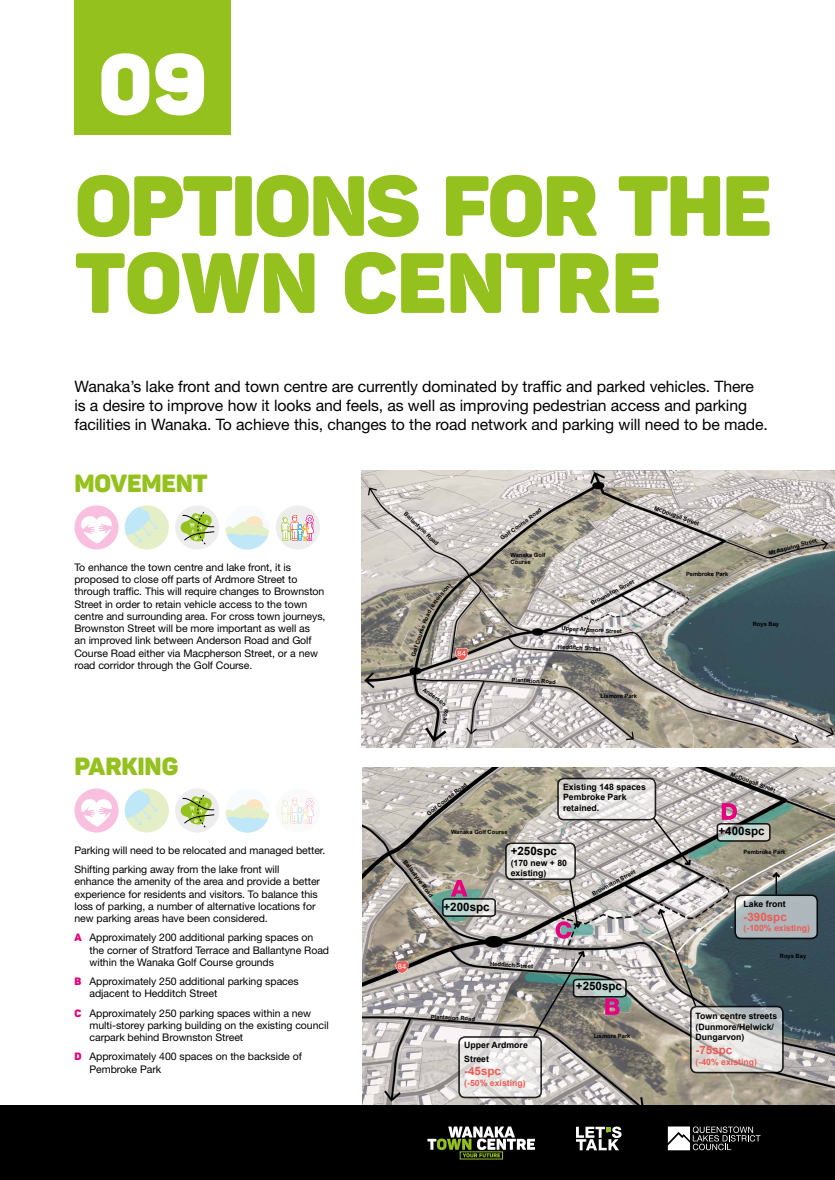
<style>
.page{position:relative;width:835px;height:1180px;background:#fff}
.page>*{position:absolute;margin:0;border:0;box-sizing:border-box;transform-origin:0 0}
.t1{font:84px/77px "Panton Black Caps";letter-spacing:-.025em;color:#95c11f}
.t2{font:84px "Panton Black Caps";color:#fff}
.t3{font:24.5px "Panton Black Caps";letter-spacing:-.005em;color:#95c11f}
.t4{font:15.75px/19.2px "Helvetica Neue LT Std";letter-spacing:-.005em;color:#000}
.t5{font:700 11.62px "Arial";color:#000}
.t6{font:700 11.62px "Arial";color:#eb5c54}
.t7{font:10.5px/12.2px "Helvetica Neue LT Std";letter-spacing:-.005em;color:#000}
.t8{font:700 8.71px/10.4px "Arial";color:#000}
.t9{font:700 8.71px "Arial";color:#eb5c54}
.t10{font:7.98px "Myriad Pro";color:#fff}
.t11{font:700 5.81px/7px "Arial";color:#000}
.s1{font-family:"Panton Black Caps";color:#e6007d}
</style>
<div class="page">
<img style="left:361px;top:470px;width:473px;height:277px">
<svg style="left:453px;top:648px;width:16px;height:13px"></svg>
<img style="left:362px;top:767px;width:472px;height:338px">
<div style="left:735px;top:895px;width:82px;height:43px;background:#afb7bc;border-radius:6px"></div>
<svg style="left:459px;top:1037px;width:82px;height:60px;fill:#eae9e7"></svg>
<svg style="left:690px;top:1006px;width:92px;height:66px;background:#d7d7d6"></svg>
<svg style="left:558px;top:778px;width:97px;height:41px;fill:#e8e6e5"></svg>
<svg style="left:394px;top:961px;width:16px;height:12px"></svg>
<svg style="left:655px;top:907px;width:42px;height:101px;background:#ada9a4"></svg>
<svg style="left:651px;top:816px;width:41px;height:51px;background:#aca8a6"></svg>
<svg style="left:770px;top:870px;width:12px;height:24px"></svg>
<div style="left:734px;top:894px;width:83px;height:45px;border:1px solid #000;border-radius:6px"></div>
<div style="left:458px;top:1036px;width:84px;height:62px;border:1px solid #000;border-radius:6px"></div>
<div style="left:690px;top:1006px;width:93px;height:67px;border:1px solid #000;border-radius:6px"></div>
<div style="left:557px;top:778px;width:99px;height:42px;border:1px solid #000;border-radius:6px"></div>
<svg style="left:504px;top:842px;width:79px;height:96px;background:#beb7b6"></svg>
<svg style="left:531px;top:949px;width:96px;height:89px;background:#908e8b"></svg>
<svg style="left:716px;top:803px;width:54px;height:39px;background:#a5989e"></svg>
<svg style="left:441px;top:880px;width:55px;height:37px;background:#a5a2a3"></svg>
<div style="left:74px;top:0;width:157px;height:134px;background:#95c11f"></div>
<div style="left:125px;top:505px;width:44px;height:44px;background:#e4efc7;border-radius:50%"></div>
<svg style="left:125px;top:507px;width:33px;height:35px"></svg>
<div style="left:125px;top:788px;width:44px;height:44px;background:#e4efc7;border-radius:50%"></div>
<svg style="left:125px;top:789px;width:33px;height:36px"></svg>
<div style="left:175px;top:505px;width:44px;height:44px;background:#ededed;border-radius:50%"></div>
<svg style="left:180px;top:511px;width:35px;height:34px"></svg>
<div style="left:175px;top:788px;width:44px;height:44px;background:#ededed;border-radius:50%"></div>
<svg style="left:180px;top:794px;width:35px;height:34px"></svg>
<div style="left:276px;top:505px;width:44px;height:44px;background:#ededed;border-radius:50%"></div>
<svg style="left:281px;top:515px;width:33px;height:26px"></svg>
<div style="left:276px;top:788px;width:44px;height:44px;background:#fafafa;border-radius:50%"></div>
<svg style="left:281px;top:798px;width:33px;height:26px"></svg>
<div style="left:225px;top:505px;width:44px;height:44px;background:#f7fbfe;border-radius:50%"></div>
<svg style="left:225px;top:516px;width:44px;height:33px"></svg>
<div style="left:225px;top:788px;width:44px;height:44px;background:#f7fbfe;border-radius:50%"></div>
<svg style="left:225px;top:799px;width:44px;height:33px"></svg>
<div style="left:74px;top:505px;width:44px;height:44px;background:linear-gradient(to right,#f8c4e0,#f8bfde);border-radius:50%"></div>
<svg style="left:81px;top:515px;width:31px;height:28px"></svg>
<div style="left:74px;top:788px;width:44px;height:44px;background:linear-gradient(to right,#f8c4e0,#f8c0de);border-radius:50%"></div>
<svg style="left:81px;top:798px;width:31px;height:28px"></svg>
<div style="left:0;top:1105px;width:834px;height:75px;background:#000"></div>
<svg style="left:427px;top:1126px;width:108px;height:31px"></svg>
<svg style="left:667px;top:1126px;width:93px;height:24px"></svg>
<svg style="left:576px;top:1126px;width:45px;height:24px"></svg>
<svg style="left:411px;top:652px;width:5px;height:5px"></svg>
<svg style="left:418px;top:583px;width:34px;height:54px;background:#979286"></svg>
<svg style="left:436px;top:698px;width:12px;height:25px"></svg>
<h1 class="t2" style="left:98px;top:30px;width:111px">09</h1>
<h1 class="t1" style="left:75px;top:166px;width:698px">OPTIONS FOR THE<br>TOWN CENTRE</h1>
<p class="t4" style="left:74px;top:376px;width:694px">Wanaka’s lake front and town centre are currently dominated by traffic and parked vehicles. There is a desire to improve how it looks and feels, as well as improving pedestrian access and parking facilities in Wanaka. To achieve this, changes to the road network and parking will need to be made.</p>
<h2 class="t3" style="left:74px;top:467px;width:135px">MOVEMENT</h2>
<p class="t7" style="left:74px;top:561px;width:252px">To enhance the town centre and lake front, it is proposed to close off parts of Ardmore Street to through traffic. This will require changes to Brownston Street in order to retain vehicle access to the town centre and surrounding area. For cross town journeys, Brownston Street will be more important as well as<br>an improved link between Anderson Road and Golf Course Road either via Macpherson Street, or a new road corridor through the Golf Course.</p>
<h2 class="t3" style="left:74px;top:750px;width:105px">PARKING</h2>
<p class="t7" style="left:74px;top:840px;width:252px;line-height:19.2px">Parking will need to be relocated and managed better.<br>Shifting parking away from the lake front will</p>
<p class="t7" style="left:74px;top:875px;width:247px">enhance the amenity of the area and provide a better experience for residents and visitors. To balance this loss of parking, a number of alternative locations for new parking areas have been considered.</p>
<p class="t7" style="left:89px;top:931px;width:241px;text-indent:-15px"><span class="s1">A</span> Approximately 200 additional parking spaces on the corner of Stratford Terrace and Ballantyne Road within the Wanaka Golf Course grounds</p>
<p class="t7" style="left:89px;top:975px;width:211px;text-indent:-15px"><span class="s1">B</span> Approximately 250 additional parking spaces adjacent to Hedditch Street</p>
<p class="t7" style="left:89px;top:1006px;width:241px;text-indent:-15px"><span class="s1">C</span> Approximately 250 parking spaces within a new multi-storey parking building on the existing council carpark behind Brownston Street</p>
<p class="t7" style="left:89px;top:1050px;width:214px;text-indent:-15px"><span class="s1">D</span> Approximately 400 spaces on the backside of<br>Pembroke Park</p>
<p class="t11" style="left:407px;top:510px;width:47px;rotate:44deg">Ballantyne Road</p>
<p class="t11" style="left:411px;top:651px;width:18px;rotate:-72deg">olf Co</p>
<p class="t11" style="left:425px;top:686px;width:18px;rotate:35deg">Ander</p>
<p class="t10" style="left:457px;top:648px;width:10px">84</p>
<p class="t11" style="left:499px;top:536px;width:51px;rotate:-36deg">Golf Course Road</p>
<p class="t11" style="left:510px;top:552px;width:36px">Wanaka Golf<br>Course</p>
<p class="t11" style="left:589px;top:600px;width:50px;rotate:-28deg">Brownston Street</p>
<p class="t11" style="left:561px;top:625px;width:62px;rotate:3deg">Upper Ardmore Street</p>
<p class="t11" style="left:558px;top:643px;width:44px;rotate:3deg">Hedditch Street</p>
<p class="t11" style="left:512px;top:676px;width:46px;rotate:3deg">Plantation Road</p>
<p class="t11" style="left:600px;top:693px;width:38px">Lismore Park</p>
<p class="t11" style="left:655px;top:504px;width:49px;rotate:20deg">McDougall Street</p>
<p class="t11" style="left:686px;top:570px;width:44px">Pembroke Park</p>
<p class="t11" style="left:767px;top:550px;width:51px;rotate:-15deg">Mt Aspiring Street</p>
<p class="t11" style="left:752px;top:620px;width:28px">Roys Bay</p>
<p class="t11" style="left:425px;top:811px;width:51px;rotate:-38deg">Golf Course Road</p>
<p class="t11" style="left:451px;top:829px;width:58px">Wanaka Golf Course</p>
<p class="t8" style="left:563px;top:781px;width:84px">Existing 148 spaces<br>Pembroke Park retained.</p>
<p class="t11" style="left:407px;top:858px;width:47px;rotate:53deg">Ballantyne Road</p>
<p class="t5" style="left:443px;top:899px;width:48px">+200spc</p>
<p class="t5" style="left:510px;top:843px;width:48px">+250spc</p>
<p class="t8" style="left:510px;top:857px;width:58px">(170 new + 80 existing)</p>
<p class="t11" style="left:590px;top:891px;width:50px;rotate:-28deg">Brownston Street</p>
<p class="t10" style="left:398px;top:961px;width:10px">84</p>
<p class="t11" style="left:490px;top:960px;width:44px;rotate:3deg">Hedditch Street</p>
<p class="t11" style="left:431px;top:1013px;width:46px;rotate:3deg">Plantation Road</p>
<p class="t8" style="left:464px;top:1037px;width:65px;line-height:13.9px">Upper Ardmore<br>Street</p>
<p class="t6" style="left:464px;top:1063px;width:38px">-45spc</p>
<p class="t9" style="left:464px;top:1076px;width:63px">(-50% existing)</p>
<p class="t5" style="left:575px;top:978px;width:48px">+250spc</p>
<p class="t11" style="left:593px;top:1032px;width:38px">Lismore Park</p>
<p class="t11" style="left:732px;top:771px;width:49px;rotate:20deg">McDougall Street</p>
<p class="t5" style="left:718px;top:822px;width:48px">+400spc</p>
<p class="t11" style="left:743px;top:848px;width:44px">Pembroke Park</p>
<p class="t8" style="left:743px;top:898px;width:44px">Lake front</p>
<p class="t6" style="left:743px;top:908px;width:45px">-390spc</p>
<p class="t9" style="left:743px;top:922px;width:68px">(-100% existing)</p>
<p class="t11" style="left:779px;top:953px;width:28px">Roys Bay</p>
<p class="t8" style="left:695px;top:1011px;width:83px">Town centre streets (Dunmore/Helwick/<br>Dungarvon)</p>
<p class="t6" style="left:695px;top:1041px;width:38px">-75spc</p>
<p class="t9" style="left:695px;top:1055px;width:63px">(-40% existing)</p>
</div>
